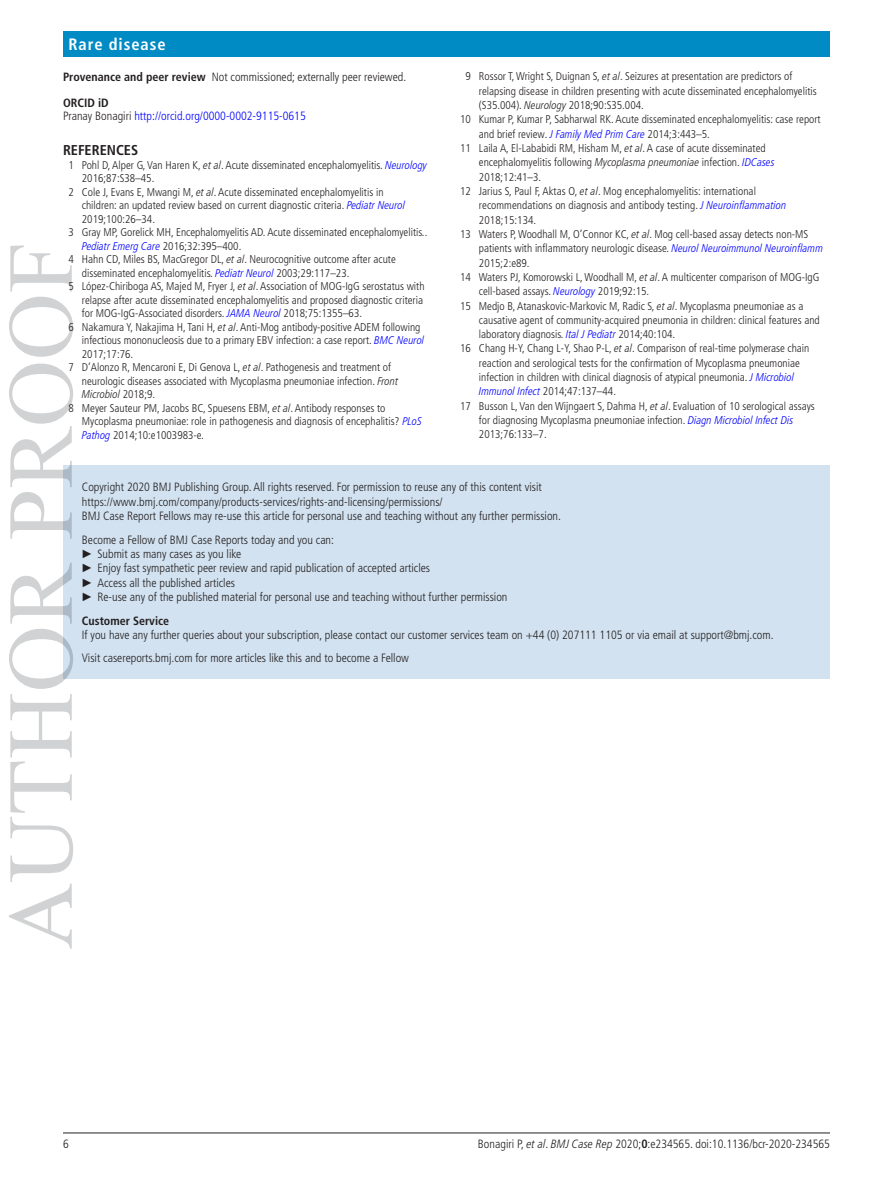
<style>
.page{position:relative;width:893px;height:1191px;background:#fff}
.page>*{position:absolute;margin:0;border:0;box-sizing:border-box;transform-origin:0 0}
.t1{font:92.7px "Times New Roman";color:#d1d2d4}
.t2{font:700 condensed 16.5px "Frutiger LT Pro";letter-spacing:.055em;color:#fff}
.t3{font:700 condensed 14.25px "Frutiger LT Std";color:#231f20}
.t4{font:300 condensed 12px/14.4px "Frutiger LT Pro";color:#231f20}
.t5{font:300 condensed 12px "Frutiger LT Pro";color:#00f}
.t6{font:700 condensed 12px "Frutiger LT Pro";color:#231f20}
.t7{font:300 condensed 11.25px "Frutiger LT Pro";color:#231f20}
.t8{font:italic 300 condensed 11.25px "Frutiger LT Pro";color:#00f}
.t9{font:italic 300 condensed 11.25px "Frutiger LT Pro";color:#231f20}
.s1{font-style:italic}
.s2{font-style:italic;color:#00f}
.s3{font-weight:700}
.s4{color:#231f20}
.s5{font-style:normal;color:#231f20}
.s6{font-style:normal}
.s7{font-family:"Arial";font-weight:400;font-stretch:normal}
</style>
<div class="page">
<hr style="left:63px;top:1132px;width:767px;height:1px;background:#231f20">
<div style="left:63px;top:31px;width:767px;height:25px;background:#008bc5"></div>
<div style="left:63px;top:466px;width:767px;height:213px;background:#d2e2f0"></div>
<h2 class="t2" style="left:69px;top:34px;width:99px">Rare disease</h2>
<p class="t7" style="left:465px;top:70px;width:328px">9 Rossor T, Wright S, Duignan S, <span class="s1">et al</span>. Seizures at presentation are predictors of</p>
<p class="t7" style="left:479px;top:84px;width:339px">relapsing disease in children presenting with acute disseminated encephalomyelitis</p>
<p class="t7" style="left:479px;top:99px;width:166px">(S35.004). <span class="s1">Neurology</span> 2018;90:S35.004.</p>
<p class="t7" style="left:460px;top:113px;width:362px">10 Kumar P, Kumar P, Sabharwal RK. Acute disseminated encephalomyelitis: case report</p>
<p class="t7" style="left:479px;top:127px;width:232px">and brief review. <span class="s2">J Family Med Prim Care</span> 2014;3:443–5.</p>
<p class="t7" style="left:460px;top:142px;width:307px">11 Laila A, El-Lababidi RM, Hisham M, <span class="s1">et al</span>. A case of acute disseminated</p>
<p class="t7" style="left:479px;top:156px;width:297px">encephalomyelitis following <span class="s1">Mycoplasma pneumoniae</span> infection. <span class="s2">IDCases</span></p>
<p class="t7" style="left:479px;top:170px;width:64px">2018;12:41–3.</p>
<p class="t7" style="left:460px;top:185px;width:297px">12 Jarius S, Paul F, Aktas O, <span class="s1">et al</span>. Mog encephalomyelitis: international</p>
<p class="t7" style="left:479px;top:199px;width:309px">recommendations on diagnosis and antibody testing. <span class="s2">J Neuroinflammation</span></p>
<p class="t7" style="left:479px;top:213px;width:59px">2018;15:134.</p>
<p class="t7" style="left:460px;top:228px;width:350px">13 Waters P, Woodhall M, O’Connor KC, <span class="s1">et al</span>. Mog cell-based assay detects non-MS</p>
<p class="t7" style="left:479px;top:242px;width:346px">patients with inflammatory neurologic disease. <span class="s2">Neurol Neuroimmunol Neuroinflamm</span></p>
<p class="t7" style="left:479px;top:256px;width:52px">2015;2:e89.</p>
<p class="t7" style="left:460px;top:270px;width:361px">14 Waters PJ, Komorowski L, Woodhall M, <span class="s1">et al</span>. A multicenter comparison of MOG-IgG</p>
<p class="t7" style="left:479px;top:285px;width:172px">cell-based assays. <span class="s2">Neurology</span> 2019;92:15.</p>
<p class="t7" style="left:460px;top:299px;width:345px">15 Medjo B, Atanaskovic-Markovic M, Radic S, <span class="s1">et al</span>. Mycoplasma pneumoniae as a</p>
<p class="t7" style="left:479px;top:313px;width:342px">causative agent of community-acquired pneumonia in children: clinical features and</p>
<p class="t7" style="left:479px;top:328px;width:198px">laboratory diagnosis. <span class="s2">Ital J Pediatr</span> 2014;40:104.</p>
<p class="t7" style="left:460px;top:342px;width:351px">16 Chang H-Y, Chang L-Y, Shao P-L, <span class="s1">et al</span>. Comparison of real-time polymerase chain</p>
<p class="t7" style="left:479px;top:356px;width:322px">reaction and serological tests for the confirmation of Mycoplasma pneumoniae</p>
<p class="t7" style="left:479px;top:371px;width:317px">infection in children with clinical diagnosis of atypical pneumonia. <span class="s2">J Microbiol</span></p>
<p class="t7" style="left:479px;top:385px;width:139px"><span class="s2">Immunol Infect</span> 2014;47:137–44.</p>
<p class="t7" style="left:460px;top:399px;width:356px">17 Busson L, Van den Wijngaert S, Dahma H, <span class="s1">et al</span>. Evaluation of 10 serological assays</p>
<p class="t7" style="left:479px;top:414px;width:316px">for diagnosing Mycoplasma pneumoniae infection. <span class="s2">Diagn Microbiol Infect Dis</span></p>
<p class="t7" style="left:479px;top:428px;width:69px">2013;76:133–7.</p>
<p class="t4" style="left:63px;top:64px;width:345px;line-height:25.5px"><span class="s3">Provenance and peer review</span> Not commissioned; externally peer reviewed.<br><span class="s3">ORCID iD</span></p>
<p class="t5" style="left:63px;top:109px;width:244px"><span class="s4">Pranay Bonagiri</span> http://orcid.org/0000-0002-9115-0615</p>
<p class="t3" style="left:63px;top:142px;width:77px">REFERENCES</p>
<p class="t7" style="left:68px;top:158px;width:360px">1 Pohl D, Alper G, Van Haren K, <span class="s1">et al</span>. Acute disseminated encephalomyelitis. <span class="s2">Neurology</span></p>
<p class="t7" style="left:82px;top:172px;width:74px">2016;87:S38–45.</p>
<p class="t7" style="left:68px;top:185px;width:317px">2 Cole J, Evans E, Mwangi M, <span class="s1">et al</span>. Acute disseminated encephalomyelitis in</p>
<p class="t7" style="left:82px;top:199px;width:325px">children: an updated review based on current diagnostic criteria. <span class="s2">Pediatr Neurol</span></p>
<p class="t7" style="left:82px;top:212px;width:75px">2019;100:26–34.</p>
<p class="t7" style="left:68px;top:226px;width:360px">3 Gray MP, Gorelick MH, Encephalomyelitis AD. Acute disseminated encephalomyelitis..</p>
<p class="t8" style="left:82px;top:239px;width:161px">Pediatr Emerg Care <span class="s5">2016;32:395–400.</span></p>
<p class="t7" style="left:68px;top:253px;width:329px">4 Hahn CD, Miles BS, MacGregor DL, <span class="s1">et al</span>. Neurocognitive outcome after acute</p>
<p class="t7" style="left:82px;top:266px;width:269px">disseminated encephalomyelitis. <span class="s2">Pediatr Neurol</span> 2003;29:117–23.</p>
<p class="t7" style="left:68px;top:280px;width:358px">5 López-Chiriboga AS, Majed M, Fryer J, <span class="s1">et al</span>. Association of MOG-IgG serostatus with</p>
<p class="t7" style="left:82px;top:293px;width:343px">relapse after acute disseminated encephalomyelitis and proposed diagnostic criteria</p>
<p class="t7" style="left:82px;top:307px;width:282px">for MOG-IgG-Associated disorders. <span class="s2">JAMA Neurol</span> 2018;75:1355–63.</p>
<p class="t7" style="left:68px;top:320px;width:354px">6 Nakamura Y, Nakajima H, Tani H, <span class="s1">et al</span>. Anti-Mog antibody-positive ADEM following</p>
<p class="t7" style="left:82px;top:334px;width:344px">infectious mononucleosis due to a primary EBV infection: a case report. <span class="s2">BMC Neurol</span></p>
<p class="t7" style="left:82px;top:347px;width:53px">2017;17:76.</p>
<p class="t7" style="left:68px;top:361px;width:324px">7 D’Alonzo R, Mencaroni E, Di Genova L, <span class="s1">et al</span>. Pathogenesis and treatment of</p>
<p class="t7" style="left:82px;top:374px;width:318px">neurologic diseases associated with Mycoplasma pneumoniae infection. <span class="s1">Front</span></p>
<p class="t9" style="left:82px;top:388px;width:75px">Microbiol <span class="s6">2018;9.</span></p>
<p class="t7" style="left:68px;top:401px;width:319px">8 Meyer Sauteur PM, Jacobs BC, Spuesens EBM, <span class="s1">et al</span>. Antibody responses to</p>
<p class="t7" style="left:82px;top:415px;width:342px">Mycoplasma pneumoniae: role in pathogenesis and diagnosis of encephalitis? <span class="s2">PLoS</span></p>
<p class="t7" style="left:82px;top:428px;width:124px"><span class="s2">Pathog</span> 2014;10:e1003983-e.</p>
<h1 class="t1" style="left:-25px;top:949px;width:709px;rotate:-90deg">AUTHOR PROOF</h1>
<p class="t4" style="left:82px;top:480px;width:481px">Copyright 2020 BMJ Publishing Group. All rights reserved. For permission to reuse any of this content visit https://www.bmj.com/company/products-services/rights-and-licensing/permissions/<br>BMJ Case Report Fellows may re-use this article for personal use and teaching without any further permission.</p>
<p class="t4" style="left:81px;top:532px;width:428px">Become a Fellow of BMJ Case Reports today and you can:<br><span class="s7">►</span> Submit as many cases as you like<br><span class="s7">►</span> Enjoy fast sympathetic peer review and rapid publication of accepted articles<br><span class="s7">►</span> Access all the published articles<br><span class="s7">►</span> Re-use any of the published material for personal use and teaching without further permission</p>
<p class="t6" style="left:82px;top:613px;width:89px">Customer Service</p>
<p class="t4" style="left:82px;top:623px;width:693px;line-height:23.4px">If you have any further queries about your subscription, please contact our customer services team on +44 (0) 207111 1105 or via email at support@bmj.com.<br>Visit casereports.bmj.com for more articles like this and to become a Fellow</p>
<p class="t4" style="left:63px;top:1136px;width:7px">6</p>
<p class="t4" style="left:478px;top:1136px;width:353px">Bonagiri P, <span class="s1">et al</span>. <span class="s1">BMJ Case Rep</span> 2020;<span class="s3">0</span>:e234565. doi:10.1136/bcr-2020-234565</p>
</div>
